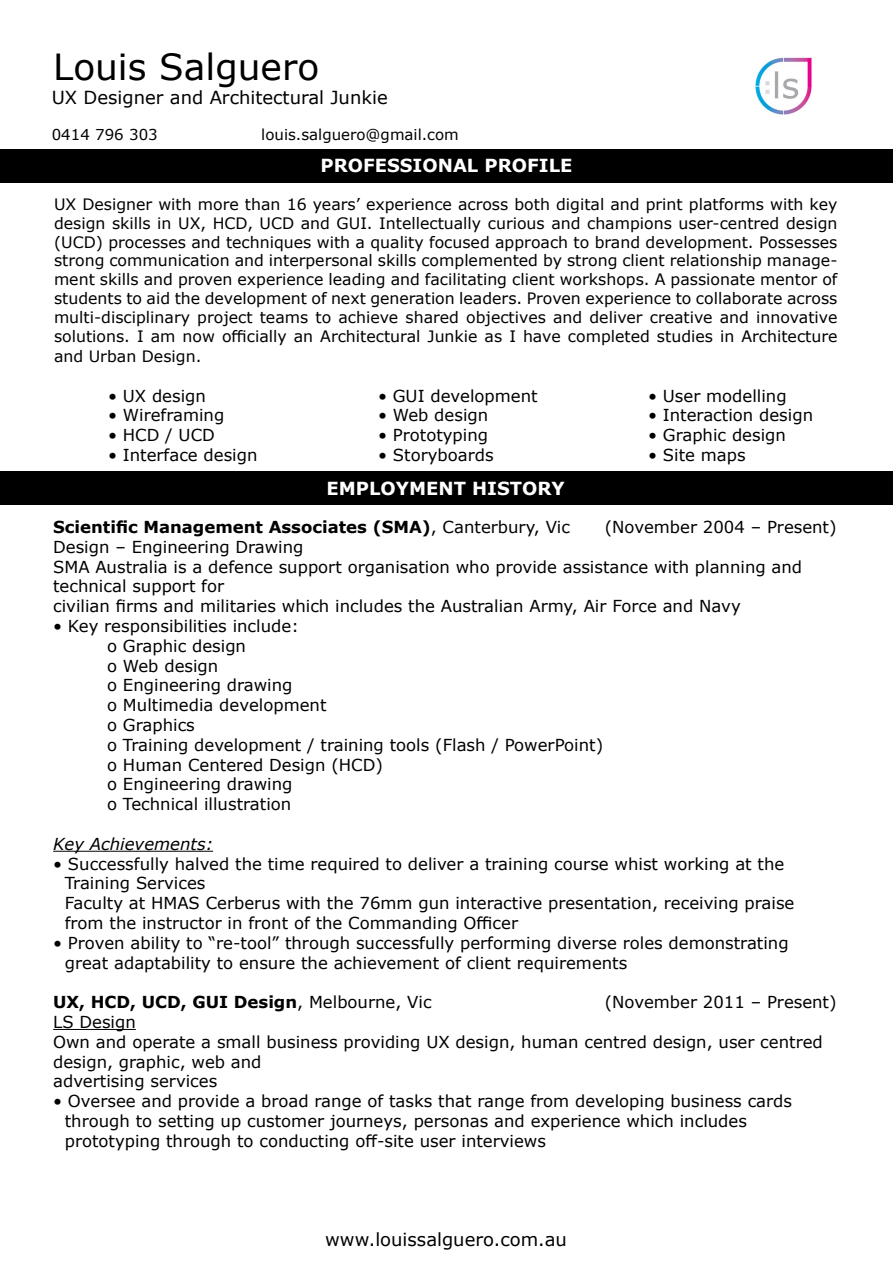
<style>
.page{position:relative;width:893px;height:1263px;background:#fff}
.page>*{position:absolute;margin:0;border:0;box-sizing:border-box;transform-origin:0 0}
.t1{font:36px "Verdana";color:#000}
.t2{font:18px "Verdana";color:#000}
.t3{font:700 18px "Verdana";color:#fff}
.t4{font:16.5px/19.8px "Verdana";color:#000}
.t5{font:700 16.5px "Verdana";color:#000}
.t6{font:italic 16.5px "Verdana";color:#000}
.t7{font:15.75px/19px "Verdana";color:#000;text-align:justify}
.t8{font:15px "Verdana";color:#000}
.s1{font-weight:400}
</style>
<div class="page">
<img style="left:755px;top:57px;width:57px;height:58px">
<div style="left:0;top:149px;width:893px;height:34px;background:#000"></div>
<div style="left:0;top:472px;width:893px;height:33px;background:#000"></div>
<hr style="left:53px;top:851px;width:160px;height:1px;background:#000">
<hr style="left:53px;top:1029px;width:83px;height:1px;background:#000">
<h1 class="t1" style="left:53px;top:42px;width:268px">Louis Salguero</h1>
<p class="t2" style="left:52px;top:86px;width:337px">UX Designer and Architectural Junkie</p>
<p class="t8" style="left:52px;top:125px;width:107px">0414 796 303</p>
<p class="t8" style="left:261px;top:125px;width:199px">louis.salguero@gmail.com</p>
<p class="t3" style="left:320px;top:153px;width:253px">PROFESSIONAL PROFILE</p>
<p class="t7" style="left:54px;top:194px;width:785px">UX Designer with more than 16 years’ experience across both digital and print platforms with key design skills in UX, HCD, UCD and GUI. Intellectually curious and champions user-centred design (UCD) processes and techniques with a quality focused approach to brand development. Possesses strong communication and interpersonal skills complemented by strong client relationship manage&shy;ment skills and proven experience leading and facilitating client workshops. A passionate mentor of students to aid the development of next generation leaders. Proven experience to collaborate across multi-disciplinary project teams to achieve shared objectives and deliver creative and innovative solutions. I am now officially an Architectural Junkie as I have completed studies in Architecture and Urban Design.</p>
<p class="t4" style="left:108px;top:385px;width:99px">• UX design</p>
<p class="t4" style="left:378px;top:385px;width:161px">• GUI development</p>
<p class="t4" style="left:648px;top:385px;width:140px">• User modelling</p>
<p class="t4" style="left:108px;top:405px;width:118px">• Wireframing</p>
<p class="t4" style="left:378px;top:405px;width:112px">• Web design</p>
<p class="t4" style="left:648px;top:405px;width:167px">• Interaction design</p>
<p class="t4" style="left:108px;top:425px;width:108px">• HCD / UCD</p>
<p class="t4" style="left:378px;top:425px;width:112px">• Prototyping</p>
<p class="t4" style="left:648px;top:425px;width:139px">• Graphic design</p>
<p class="t4" style="left:108px;top:445px;width:151px">• Interface design</p>
<p class="t4" style="left:378px;top:445px;width:117px">• Storyboards</p>
<p class="t4" style="left:648px;top:445px;width:99px">• Site maps</p>
<p class="t3" style="left:327px;top:475px;width:240px">EMPLOYMENT HISTORY</p>
<p class="t5" style="left:53px;top:515px;width:518px">Scientific Management Associates (SMA)<span class="s1">, Canterbury, Vic</span></p>
<p class="t4" style="left:605px;top:517px;width:233px">(November 2004 – Present)</p>
<p class="t4" style="left:53px;top:537px;width:751px">Design – Engineering Drawing<br>SMA Australia is a defence support organisation who provide assistance with planning and technical support for<br>civilian firms and militaries which includes the Australian Army, Air Force and Navy</p>
<p class="t4" style="left:107px;top:616px;width:497px;text-indent:-54px">• Key responsibilities include:<br>o Graphic design<br>o Web design<br>o Engineering drawing<br>o Multimedia development<br>o Graphics<br>o Training development / training tools (Flash / PowerPoint) o Human Centered Design (HCD)<br>o Engineering drawing<br>o Technical illustration</p>
<p class="t6" style="left:53px;top:832px;width:162px">Key Achievements:</p>
<p class="t4" style="left:65px;top:853px;width:731px;text-indent:-12px">• Successfully halved the time required to deliver a training course whist working at the Training Services<br>Faculty at HMAS Cerberus with the 76mm gun interactive presentation, receiving praise from the instructor in front of the Commanding Officer</p>
<p class="t4" style="left:65px;top:933px;width:725px;text-indent:-12px">• Proven ability to “re-tool” through successfully performing diverse roles demonstrating great adaptability to ensure the achievement of client requirements</p>
<p class="t5" style="left:53px;top:990px;width:380px">UX, HCD, UCD, GUI Design<span class="s1">, Melbourne, Vic</span></p>
<p class="t4" style="left:605px;top:992px;width:233px">(November 2011 – Present)</p>
<p class="t4" style="left:53px;top:1012px;width:771px">LS Design<br>Own and operate a small business providing UX design, human centred design, user centred design, graphic, web and<br>advertising services</p>
<p class="t4" style="left:65px;top:1091px;width:729px;text-indent:-12px">• Oversee and provide a broad range of tasks that range from developing business cards through to setting up customer journeys, personas and experience which includes prototyping through to conducting off-site user interviews</p>
<p class="t2" style="left:325px;top:1227px;width:243px">www.louissalguero.com.au</p>
</div>
